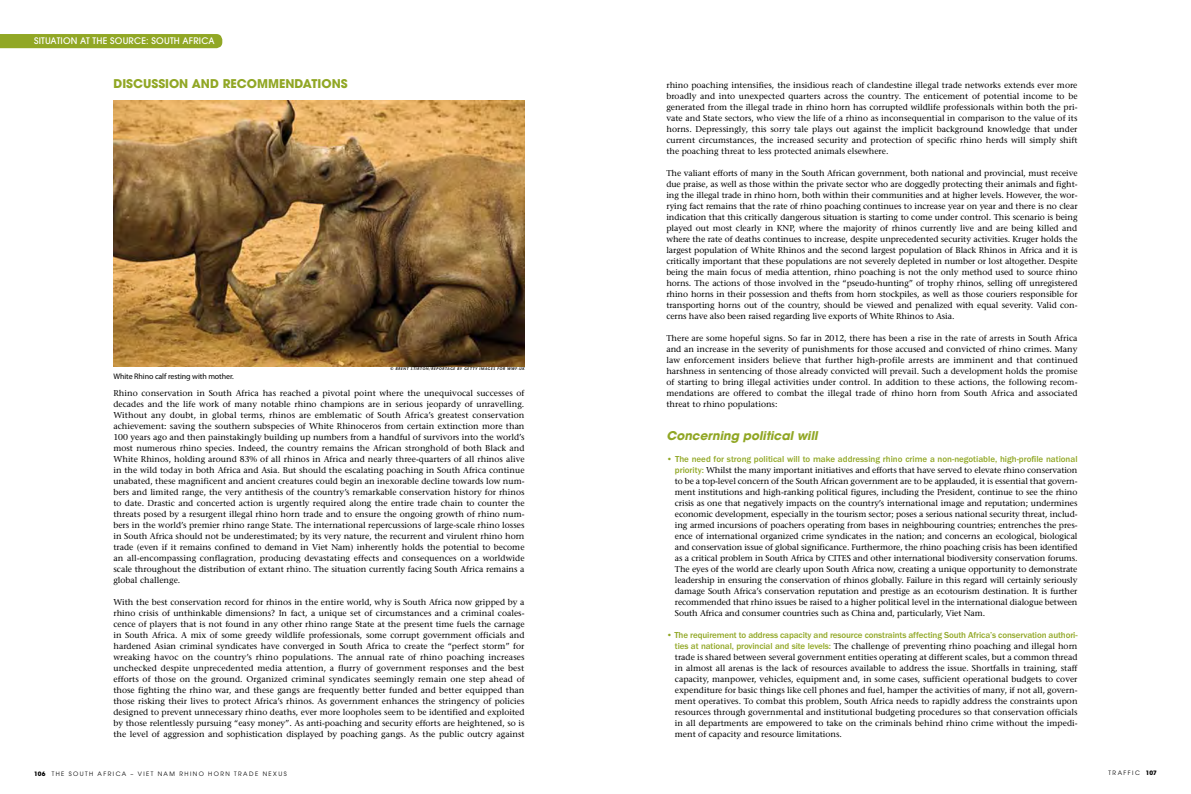
<style>
.page{position:relative;width:1191px;height:794px;background:#fff}
.page>*{position:absolute;margin:0;border:0;box-sizing:border-box;transform-origin:0 0}
.t1{font:700 12px "Avant Garde";color:#91a725}
.t2{font:italic 700 12px "Avant Garde";color:#91a725}
.t3{font:700 9px "Franklin Gothic";letter-spacing:-.01em;color:#91a725}
.t4{font:500 9px "Avant Garde";letter-spacing:.02em;color:#fff}
.t5{font:8.5px/11px "Stone Serif";color:#000;text-align:justify}
.t6{font:8px "Myriad Pro";letter-spacing:-.01em;color:#000}
.t7{font:6px "Avant Garde";letter-spacing:.24em;color:#000}
.t8{font:italic 600 4px "Stone Sans";letter-spacing:.1em;color:#000}
.s1{font-family:"Franklin Gothic";font-weight:700;font-size:9px;color:#91a725}
.s2{font-weight:700}
</style>
<div class="page">
<img style="left:113px;top:101px;width:411px;height:266px">
<div style="left:0;top:34px;width:222px;height:14px;background:#91a725"></div>
<p class="t4" style="left:34px;top:35px;width:182px">SITUATION AT THE SOURCE: SOUTH AFRICA</p>
<h1 class="t1" style="left:113px;top:76px;width:235px">DISCUSSION AND RECOMMENDATIONS</h1>
<p class="t6" style="left:113px;top:371px;width:122px">White Rhino calf resting with mother.</p>
<p class="t8" style="left:390px;top:366px;width:12px">© BRENT</p>
<p class="t8" style="left:410px;top:366px;width:6px">STIRTON</p>
<p class="t8" style="left:429px;top:366px;width:9px">/REPORTAGE</p>
<p class="t8" style="left:457px;top:366px;width:14px">BY GETT</p>
<p class="t8" style="left:475px;top:366px;width:10px">Y IMAGES</p>
<p class="t8" style="left:497px;top:366px;width:4px">FOR</p>
<p class="t8" style="left:507px;top:366px;width:19px">WWF-UK</p>
<p class="t5" style="left:113px;top:387px;width:413px">Rhino conservation in South Africa has reached a pivotal point where the unequivocal successes of decades and the life work of many notable rhino champions are in serious jeopardy of unravelling.<br>Without any doubt, in global terms, rhinos are emblematic of South Africa’s greatest conservation achievement: saving the southern subspecies of White Rhinoceros from certain extinction more than 100 years ago and then painstakingly building up numbers from a handful of survivors into the world’s most numerous rhino species. Indeed, the country remains the African stronghold of both Black and White Rhinos, holding around 83% of all rhinos in Africa and nearly three-quarters of all rhinos alive in the wild today in both Africa and Asia. But should the escalating poaching in South Africa continue unabated, these magnificent and ancient creatures could begin an inexorable decline towards low num&shy;bers and limited range, the very antithesis of the country’s remarkable conservation history for rhinos to date. Drastic and concerted action is urgently required along the entire trade chain to counter the threats posed by a resurgent illegal rhino horn trade and to ensure the ongoing growth of rhino num&shy;bers in the world’s premier rhino range State. The international repercussions of large-scale rhino losses in South Africa should not be underestimated; by its very nature, the recurrent and virulent rhino horn trade (even if it remains confined to demand in Viet Nam) inherently holds the potential to become an all-encompassing conflagration, producing devastating effects and consequences on a worldwide scale throughout the distribution of extant rhino. The situation currently facing South Africa remains a global challenge.</p>
<p class="t5" style="left:113px;top:596px;width:413px">With the best conservation record for rhinos in the entire world, why is South Africa now gripped by a rhino crisis of unthinkable dimensions? In fact, a unique set of circumstances and a criminal coales&shy;cence of players that is not found in any other rhino range State at the present time fuels the carnage in South Africa. A mix of some greedy wildlife professionals, some corrupt government officials and hardened Asian criminal syndicates have converged in South Africa to create the “perfect storm” for wreaking havoc on the country’s rhino populations. The annual rate of rhino poaching increases unchecked despite unprecedented media attention, a flurry of government responses and the best efforts of those on the ground. Organized criminal syndicates seemingly remain one step ahead of those fighting the rhino war, and these gangs are frequently better funded and better equipped than those risking their lives to protect Africa’s rhinos. As government enhances the stringency of policies designed to prevent unnecessary rhino deaths, ever more loopholes seem to be identified and exploited by those relentlessly pursuing “easy money”. As anti-poaching and security efforts are heightened, so is the level of aggression and sophistication displayed by poaching gangs. As the public outcry against</p>
<p class="t5" style="left:666px;top:79px;width:413px">rhino poaching intensifies, the insidious reach of clandestine illegal trade networks extends ever more broadly and into unexpected quarters across the country. The enticement of potential income to be generated from the illegal trade in rhino horn has corrupted wildlife professionals within both the pri&shy;vate and State sectors, who view the life of a rhino as inconsequential in comparison to the value of its horns. Depressingly, this sorry tale plays out against the implicit background knowledge that under current circumstances, the increased security and protection of specific rhino herds will simply shift the poaching threat to less protected animals elsewhere.</p>
<p class="t5" style="left:666px;top:167px;width:413px">The valiant efforts of many in the South African government, both national and provincial, must receive due praise, as well as those within the private sector who are doggedly protecting their animals and fight&shy;ing the illegal trade in rhino horn, both within their communities and at higher levels. However, the wor&shy;rying fact remains that the rate of rhino poaching continues to increase year on year and there is no clear indication that this critically dangerous situation is starting to come under control. This scenario is being played out most clearly in KNP, where the majority of rhinos currently live and are being killed and where the rate of deaths continues to increase, despite unprecedented security activities. Kruger holds the largest population of White Rhinos and the second largest population of Black Rhinos in Africa and it is critically important that these populations are not severely depleted in number or lost altogether. Despite being the main focus of media attention, rhino poaching is not the only method used to source rhino horns. The actions of those involved in the “pseudo-hunting” of trophy rhinos, selling off unregistered rhino horns in their possession and thefts from horn stockpiles, as well as those couriers responsible for transporting horns out of the country, should be viewed and penalized with equal severity. Valid con&shy;cerns have also been raised regarding live exports of White Rhinos to Asia.</p>
<p class="t5" style="left:666px;top:332px;width:413px">There are some hopeful signs. So far in 2012, there has been a rise in the rate of arrests in South Africa and an increase in the severity of punishments for those accused and convicted of rhino crimes. Many law enforcement insiders believe that further high-profile arrests are imminent and that continued harshness in sentencing of those already convicted will prevail. Such a development holds the promise of starting to bring illegal activities under control. In addition to these actions, the following recom&shy;mendations are offered to combat the illegal trade of rhino horn from South Africa and associated threat to rhino populations:</p>
<h1 class="t2" style="left:666px;top:428px;width:153px">Concerning political will</h1>
<p class="t3" style="left:666px;top:454px;width:413px">• The need for strong political will to make addressing rhino crime a non-negotiable, high-profile national</p>
<p class="t5" style="left:675px;top:464px;width:404px"><span class="s1">priority:</span> Whilst the many important initiatives and efforts that have served to elevate rhino conservation to be a top-level concern of the South African government are to be applauded, it is essential that govern&shy;ment institutions and high-ranking political figures, including the President, continue to see the rhino crisis as one that negatively impacts on the country’s international image and reputation; undermines economic development, especially in the tourism sector; poses a serious national security threat, includ&shy;ing armed incursions of poachers operating from bases in neighbouring countries; entrenches the pres&shy;ence of international organized crime syndicates in the nation; and concerns an ecological, biological and conservation issue of global significance. Furthermore, the rhino poaching crisis has been identified as a critical problem in South Africa by CITES and other international biodiversity conservation forums.<br>The eyes of the world are clearly upon South Africa now, creating a unique opportunity to demonstrate leadership in ensuring the conservation of rhinos globally. Failure in this regard will certainly seriously damage South Africa’s conservation reputation and prestige as an ecotourism destination. It is further recommended that rhino issues be raised to a higher political level in the international dialogue between South Africa and consumer countries such as China and, particularly, Viet Nam.</p>
<p class="t3" style="left:666px;top:630px;width:413px">• The requirement to address capacity and resource constraints affecting South Africa’s conservation authori-</p>
<p class="t5" style="left:675px;top:640px;width:404px"><span class="s1">ties at national, provincial and site levels:</span> The challenge of preventing rhino poaching and illegal horn trade is shared between several government entities operating at different scales, but a common thread in almost all arenas is the lack of resources available to address the issue. Shortfalls in training, staff capacity, manpower, vehicles, equipment and, in some cases, sufficient operational budgets to cover expenditure for basic things like cell phones and fuel, hamper the activities of many, if not all, govern&shy;ment operatives. To combat this problem, South Africa needs to rapidly address the constraints upon resources through governmental and institutional budgeting procedures so that conservation officials in all departments are empowered to take on the criminals behind rhino crime without the impedi&shy;ment of capacity and resource limitations.</p>
<p class="t7" style="left:34px;top:770px;width:254px"><span class="s2">106</span> THE SOUTH AFRICA – VIET NAM RHINO HORN TRADE NEXUS</p>
<p class="t7" style="left:1108px;top:769px;width:50px">TRAFFIC <span class="s2">107</span></p>
</div>
